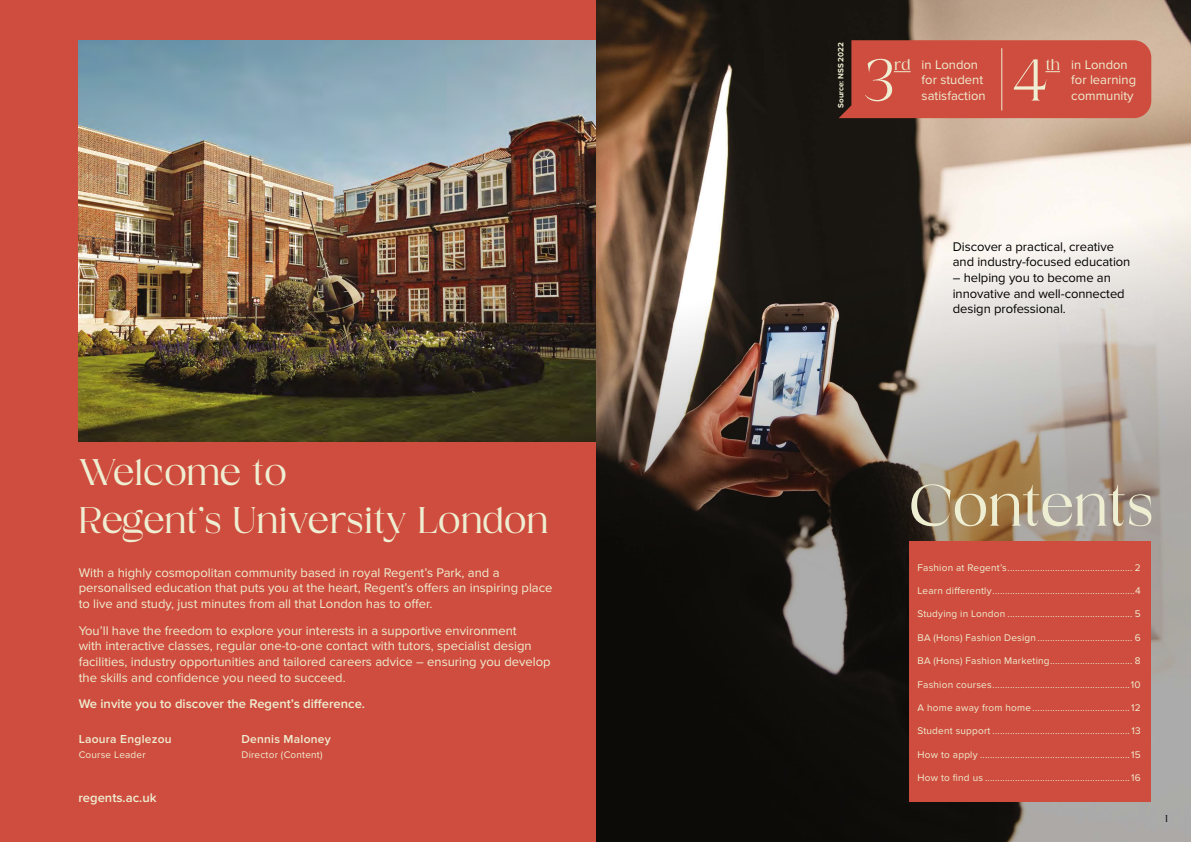
<style>
.page{position:relative;width:1191px;height:842px;background:#fff}
.page>*{position:absolute;margin:0;border:0;box-sizing:border-box;transform-origin:0 0}
.t1{font:58.8px "Magnole";color:#eeeed2}
.t2{font:58.2px "Magnole";color:#eeeed2}
.t3{font:37px/48px "Magnole";color:#eeeed2}
.t4{font:15.6px "Magnole";color:#eeeed2}
.t5{font:13px/15.6px "Proxima Nova";color:#eeeed2}
.t6{font:13px/15.6px "Proxima Nova";letter-spacing:-.005em;color:#000}
.t7{font:600 13px "Proxima Nova";color:#eeeed2}
.t8{font:600 12px "Proxima Nova";letter-spacing:.02em;color:#eeeed2}
.t9{font:10px "Proxima Nova";letter-spacing:.02em;color:#eeeed2}
.t10{font:10px "Magnole";color:#000}
.t11{font:700 8px "Proxima Nova";letter-spacing:-.01em;color:#eeeed2}
</style>
<div class="page">
<img style="left:595px;top:0;width:596px;height:842px">
<div style="left:0;top:0;width:595px;height:842px;background:#cf4d3e"></div>
<img style="left:79px;top:40px;width:516px;height:401px">
<div style="left:909px;top:541px;width:242px;height:261px;background:#cf4d3e"></div>
<div style="left:838px;top:40px;width:313px;height:78px;background:#cf4d3e"></div>
<hr style="left:1001px;top:48px;width:1px;height:62px;background:#eeeed2">
<h3 class="t3" style="left:79px;top:449px;width:471px">Welcome to<br>Regent’s University London</h3>
<h3 class="t5" style="left:79px;top:565px;width:475px">With a highly cosmopolitan community based in royal Regent’s Park, and a personalised education that puts you at the heart, Regent’s offers an inspiring place to live and study, just minutes from all that London has to offer.</h3>
<p class="t5" style="left:79px;top:623px;width:473px">You’ll have the freedom to explore your interests in a supportive environment<br>with interactive classes, regular one-to-one contact with tutors, specialist design facilities, industry opportunities and tailored careers advice – ensuring you develop the skills and confidence you need to succeed.</p>
<h3 class="t7" style="left:79px;top:697px;width:288px">We invite you to discover the Regent’s difference.</h3>
<p class="t8" style="left:79px;top:732px;width:94px">Laoura Englezou</p>
<p class="t9" style="left:79px;top:748px;width:69px">Course Leader</p>
<p class="t8" style="left:241px;top:732px;width:91px">Dennis Maloney</p>
<p class="t9" style="left:241px;top:748px;width:83px">Director (Content)</p>
<h3 class="t7" style="left:78px;top:790px;width:80px">regents.ac.uk</h3>
<p class="t11" style="left:835px;top:108px;width:67px;rotate:-90deg">Source: NSS 2022</p>
<h1 class="t1" style="left:864px;top:49px;width:31px">3</h1>
<h3 class="t4" style="left:894px;top:56px;width:18px">rd</h3>
<h1 class="t1" style="left:1012px;top:49px;width:38px">4</h1>
<h3 class="t5" style="left:921px;top:57px;width:58px">in London</h3>
<h3 class="t4" style="left:1045px;top:56px;width:16px">th</h3>
<h3 class="t5" style="left:921px;top:73px;width:65px">for student satisfaction</h3>
<h3 class="t5" style="left:1071px;top:57px;width:66px">in London for learning community</h3>
<h3 class="t6" style="left:952px;top:239px;width:179px">Discover a practical, creative and industry-focused education</h3>
<h3 class="t6" style="left:952px;top:270px;width:173px">– helping you to become an innovative and well-connected design professional.</h3>
<h2 class="t2" style="left:909px;top:475px;width:246px">Contents</h2>
<p class="t9" style="left:917px;top:562px;width:225px">Fashion at Regent’s.................................................. 2</p>
<p class="t9" style="left:917px;top:585px;width:224px">Learn differently.........................................................4</p>
<p class="t9" style="left:917px;top:608px;width:224px">Studying in London .................................................. 5</p>
<p class="t9" style="left:917px;top:632px;width:224px">BA (Hons) Fashion Design ...................................... 6</p>
<p class="t9" style="left:917px;top:655px;width:224px">BA (Hons) Fashion Marketing................................. 8</p>
<p class="t9" style="left:917px;top:678px;width:224px">Fashion courses.......................................................10</p>
<p class="t9" style="left:917px;top:702px;width:224px">A home away from home .......................................12</p>
<p class="t9" style="left:917px;top:725px;width:224px">Student support .......................................................13</p>
<p class="t9" style="left:917px;top:748px;width:224px">How to apply ............................................................15</p>
<p class="t9" style="left:917px;top:772px;width:224px">How to find us ..........................................................16</p>
<p class="t10" style="left:1165px;top:813px;width:4px">1</p>
</div>
